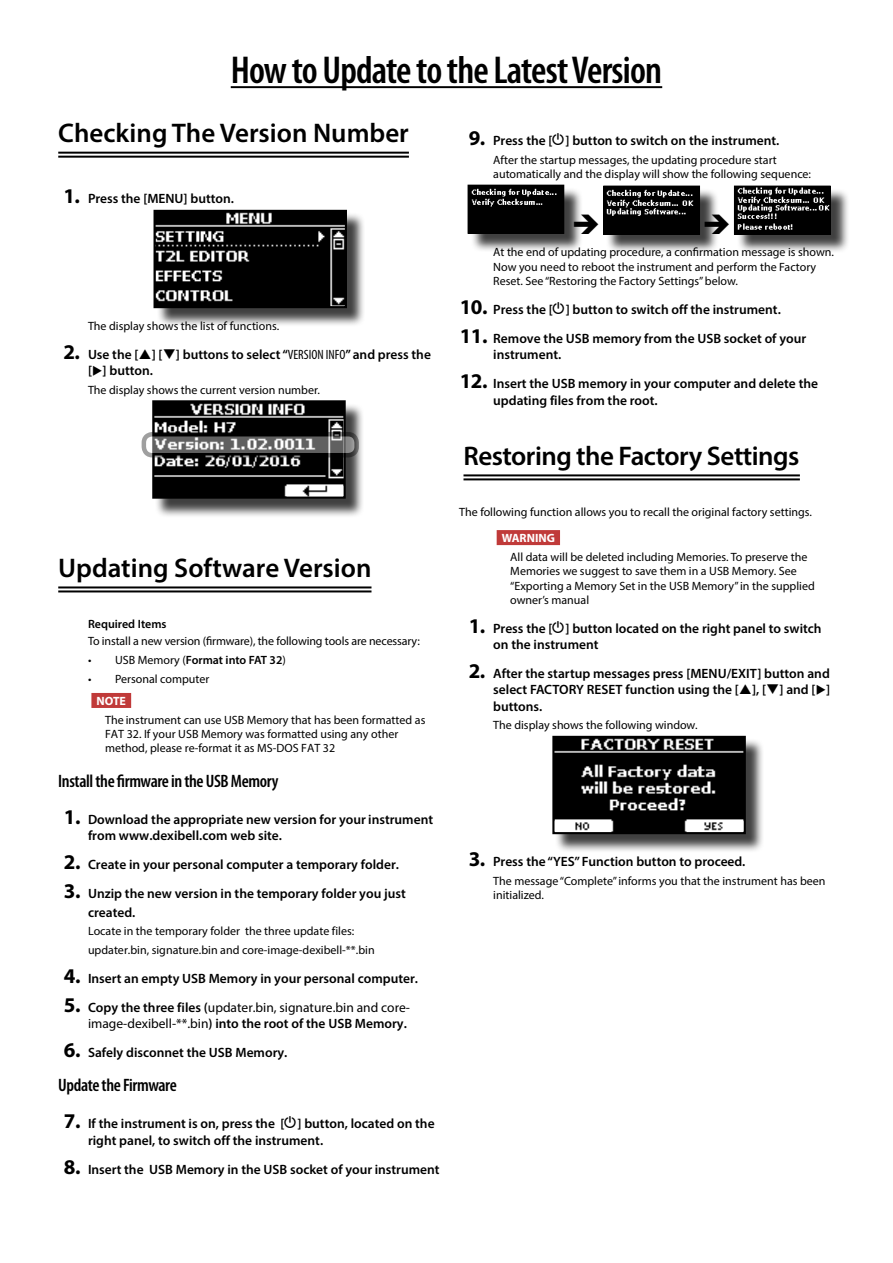
<style>
.page{position:relative;width:893px;height:1263px;background:#fff}
.page>*{position:absolute;margin:0;border:0;box-sizing:border-box;transform-origin:0 0}
.t1{font:600 condensed 39px "Myriad Pro";letter-spacing:-.02em;color:#000}
.t2{font:600 27px "Myriad Pro";color:#000}
.t3{font:600 27px "Myriad Pro";letter-spacing:-.02em;color:#000}
.t4{font:600 condensed 18px "Myriad Pro";letter-spacing:-.02em;color:#000}
.t5{font:600 13.5px/16.2px "Myriad Pro";color:#000}
.t6{font:13.5px/16.2px "Myriad Pro";color:#000;text-align:right}
.t7{font:12px/14.4px "Myriad Pro";color:#000}
.t8{font:600 12px "Myriad Pro";color:#000}
.t9{font:700 12px "Myriad Pro";color:#fff}
.s1{font-weight:700;font-size:21px}
.s2{font-weight:400;font-stretch:condensed}
.s3{font-weight:400}
.s4{font-weight:600}
.s5{font-family:"Seven Seg";font-weight:400;font-size:12px}
</style>
<div class="page">
<hr style="left:58px;top:152px;width:351px;height:2px;background:#000">
<hr style="left:58px;top:156px;width:351px;height:2px;background:#000">
<div style="left:156px;top:212px;width:210px;height:115px;background:#000;opacity:.75"></div>
<img style="left:157px;top:213px;width:187px;height:92px">
<div style="left:154px;top:210px;width:193px;height:98px;border:2px solid #000"></div>
<div style="left:154px;top:403px;width:210px;height:114px;background:#000;opacity:.75"></div>
<img style="left:155px;top:403px;width:188px;height:93px">
<div style="left:152px;top:400px;width:194px;height:99px;border:2px solid #000"></div>
<svg style="left:144px;top:434px;width:213px;height:21px;background:#8c8c8c"></svg>
<div style="left:142px;top:432px;width:217px;height:25px;border:4px solid #000;border-radius:9px"></div>
<hr style="left:58px;top:586px;width:313px;height:2px;background:#000">
<hr style="left:58px;top:590px;width:313px;height:2px;background:#000">
<div style="left:91px;top:693px;width:40px;height:15px;background:#c03a39"></div>
<div style="left:470px;top:187px;width:113px;height:66px;background:#000;opacity:.75"></div>
<img style="left:470px;top:187px;width:92px;height:45px">
<div style="left:468px;top:185px;width:96px;height:49px;border:1px solid #000"></div>
<div style="left:605px;top:188px;width:114px;height:65px;background:#000;opacity:.75"></div>
<img style="left:605px;top:188px;width:93px;height:45px">
<div style="left:603px;top:186px;width:97px;height:49px;border:1px solid #000"></div>
<div style="left:736px;top:188px;width:113px;height:65px;background:#000;opacity:.75"></div>
<img style="left:736px;top:188px;width:93px;height:45px">
<div style="left:734px;top:186px;width:97px;height:49px;border:1px solid #000"></div>
<hr style="left:463px;top:474px;width:337px;height:2px;background:#000">
<hr style="left:463px;top:478px;width:337px;height:2px;background:#000">
<div style="left:497px;top:530px;width:63px;height:15px;background:#c03a39"></div>
<div style="left:554px;top:738px;width:211px;height:115px;background:#000;opacity:.75"></div>
<img style="left:555px;top:739px;width:188px;height:92px">
<div style="left:552px;top:736px;width:194px;height:98px;border:2px solid #000"></div>
<hr style="left:231px;top:86px;width:431px;height:2px;background:#000">
<svg style="left:574px;top:214px;width:9px;height:19px"></svg>
<svg style="left:705px;top:214px;width:14px;height:19px"></svg>
<h1 class="t1" style="left:231px;top:46px;width:433px">How to Update to the Latest Version</h1>
<h2 class="t2" style="left:58px;top:116px;width:352px">Checking The Version Number</h2>
<p class="t5" style="left:63px;top:190px;width:172px"><span class="s1">1.</span> Press the [MENU] button.</p>
<p class="t7" style="left:88px;top:318px;width:193px">The display shows the list of functions.</p>
<p class="t5" style="left:88px;top:346px;width:344px;text-indent:-25px"><span class="s1">2.</span> Use the [ ] [❑] buttons to select “<span class="s2">VERSION INFO</span>” and press the [◆] button.</p>
<p class="t7" style="left:88px;top:382px;width:233px">The display shows the current version number.</p>
<h2 class="t2" style="left:58px;top:551px;width:315px">Updating Software Version</h2>
<p class="t8" style="left:88px;top:616px;width:80px">Required Items</p>
<p class="t7" style="left:88px;top:634px;width:333px">To install a new version (firmware), the following tools are necessary:</p>
<p class="t8" style="left:88px;top:652px;width:199px"><span class="s3">• USB Memory (</span>Format into FAT 32<span class="s3">)</span></p>
<p class="t7" style="left:88px;top:671px;width:123px">• Personal computer</p>
<p class="t9" style="left:97px;top:693px;width:31px">NOTE</p>
<p class="t7" style="left:105px;top:712px;width:322px">The instrument can use USB Memory that has been formatted as<br>FAT 32. If your USB Memory was formatted using any other method, please re-format it as MS-DOS FAT 32</p>
<h3 class="t4" style="left:58px;top:770px;width:222px">Install the firmware in the USB Memory</h3>
<p class="t5" style="left:88px;top:811px;width:347px;text-indent:-24px"><span class="s1">1.</span> Download the appropriate new version for your instrument from www.dexibell.com web site.</p>
<p class="t5" style="left:64px;top:856px;width:337px"><span class="s1">2.</span> Create in your personal computer a temporary folder.</p>
<p class="t5" style="left:88px;top:884px;width:319px;line-height:19.2px;text-indent:-24px"><span class="s1">3.</span> Unzip the new version in the temporary folder you just created.</p>
<p class="t7" style="left:88px;top:921px;width:288px;line-height:18.6px">Locate in the temporary folder the three update files: updater.bin, signature.bin and core-image-dexibell-**.bin</p>
<p class="t5" style="left:64px;top:970px;width:356px"><span class="s1">4.</span> Insert an empty USB Memory in your personal computer.</p>
<p class="t6" style="left:64px;top:999px;width:347px"><span class="s1">5.</span> <span class="s4">Copy the three files (</span>updater.bin, signature.bin and core&shy;image-dexibell-**.bin<span class="s4">) into the root of the USB Memory.</span></p>
<p class="t5" style="left:64px;top:1044px;width:225px"><span class="s1">6.</span> Safely disconnet the USB Memory.</p>
<h3 class="t4" style="left:58px;top:1074px;width:120px">Update the Firmware</h3>
<p class="t5" style="left:88px;top:1115px;width:348px;text-indent:-24px"><span class="s1">7.</span> If the instrument is on, press the [<span class="s5">"</span>] button, located on the right panel, to switch off the instrument.</p>
<p class="t5" style="left:64px;top:1160px;width:377px"><span class="s1">8.</span> Insert the USB Memory in the USB socket of your instrument</p>
<p class="t5" style="left:469px;top:132px;width:312px"><span class="s1">9.</span> Press the [<span class="s5">"</span>] button to switch on the instrument.</p>
<p class="t7" style="left:493px;top:152px;width:319px">After the startup messages, the updating procedure start automatically and the display will show the following sequence:</p>
<p class="t7" style="left:493px;top:245px;width:342px">At the end of updating procedure, a confirmation message is shown.<br>Now you need to reboot the instrument and perform the Factory<br>Reset. See “Restoring the Factory Settings” below.</p>
<p class="t5" style="left:460px;top:301px;width:323px"><span class="s1">10.</span> Press the [<span class="s5">"</span>] button to switch off the instrument.</p>
<p class="t5" style="left:493px;top:330px;width:314px;text-indent:-33px"><span class="s1">11.</span> Remove the USB memory from the USB socket of your instrument.</p>
<p class="t5" style="left:493px;top:375px;width:326px;text-indent:-33px"><span class="s1">12.</span> Insert the USB memory in your computer and delete the updating files from the root.</p>
<h2 class="t3" style="left:463px;top:439px;width:337px">Restoring the Factory Settings</h2>
<p class="t7" style="left:459px;top:504px;width:354px">The following function allows you to recall the original factory settings.</p>
<p class="t9" style="left:502px;top:530px;width:55px">WARNING</p>
<p class="t7" style="left:510px;top:549px;width:306px">All data will be deleted including Memories. To preserve the Memories we suggest to save them in a USB Memory. See “Exporting a Memory Set in the USB Memory” in the supplied owner’s manual</p>
<p class="t5" style="left:493px;top:620px;width:330px;text-indent:-25px"><span class="s1">1.</span> Press the [<span class="s5">"</span>] button located on the right panel to switch on the instrument</p>
<p class="t5" style="left:493px;top:665px;width:338px;text-align:justify;text-indent:-25px"><span class="s1">2.</span> After the startup messages press [MENU/EXIT] button and select FACTORY RESET function using the [ ], [❑] and [◆] buttons.</p>
<p class="t7" style="left:493px;top:718px;width:206px">The display shows the following window.</p>
<p class="t5" style="left:469px;top:853px;width:278px"><span class="s1">3.</span> Press the “YES” Function button to proceed.</p>
<p class="t7" style="left:493px;top:873px;width:334px">The message “Complete” informs you that the instrument has been initialized.</p>
</div>
